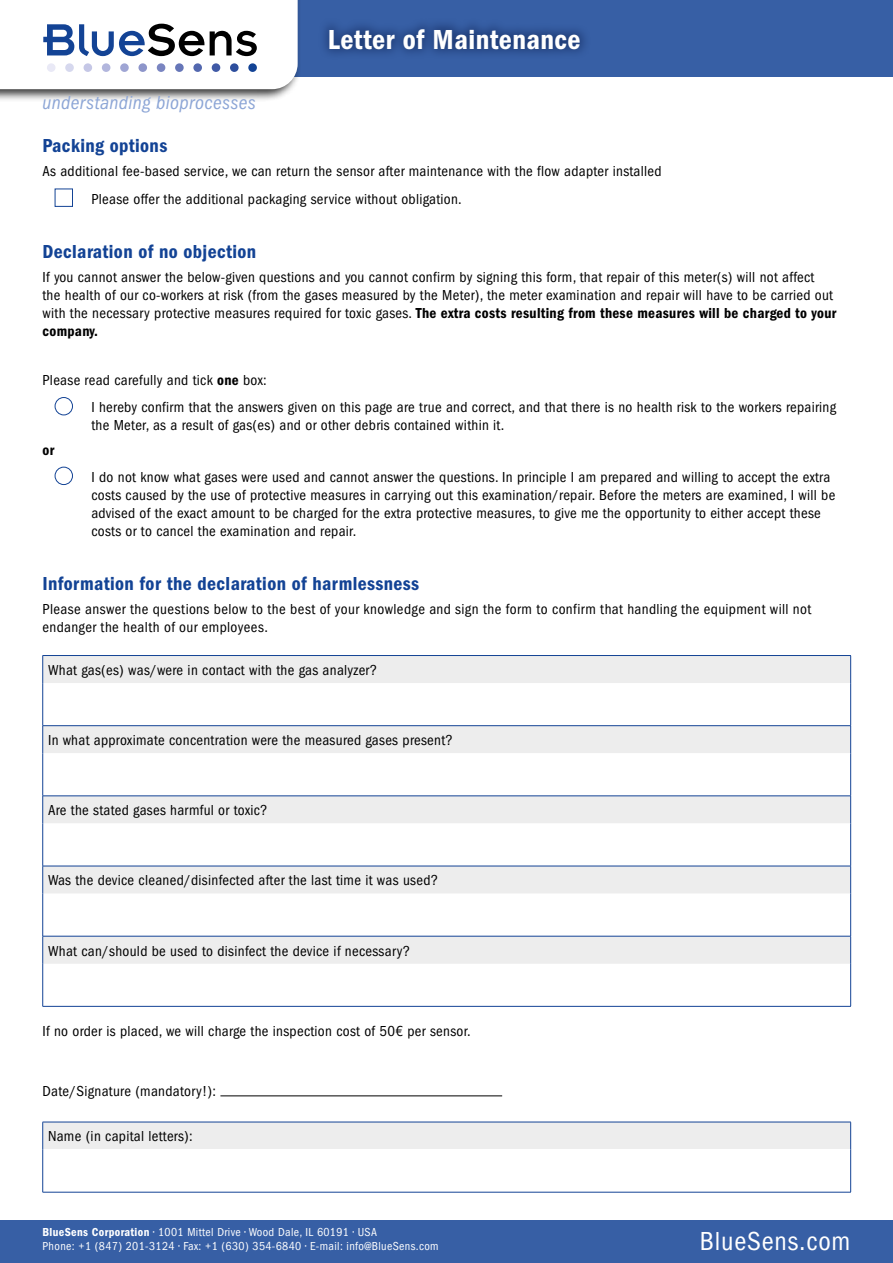
<style>
.page{position:relative;width:893px;height:1263px;background:#fff}
.page>*{position:absolute;margin:0;border:0;box-sizing:border-box;transform-origin:0 0}
.t1{font:600 condensed 28.5px "Franklin Gothic";letter-spacing:.015em;color:#fff}
.t2{font:condensed 27px "Franklin Gothic";letter-spacing:.03em;color:#fff}
.t3{font:600 condensed 19.5px "Franklin Gothic";letter-spacing:.02em;color:#134395}
.t4{font:italic condensed 19.5px "Franklin Gothic";letter-spacing:.02em;color:#8da6d6}
.t5{font:condensed 15px/18px "Franklin Gothic";letter-spacing:.02em;color:#000}
.t6{font:600 condensed 15px "Franklin Gothic";color:#000}
.t7{font:condensed 12px/14.4px "Franklin Gothic";letter-spacing:.03em;color:#fff}
.s1{font-weight:600}
</style>
<div class="page">
<div style="left:0;top:0;width:893px;height:77px;background:#375fa5"></div>
<div style="left:0;top:0;width:302px;height:102px;background:#000;opacity:.8"></div>
<svg style="left:0;top:0;width:298px;height:89px;background:#e4e6eb"></svg>
<div style="left:47px;top:63px;width:9px;height:9px;background:#e9e9f6;border-radius:50%"></div>
<div style="left:65px;top:63px;width:9px;height:9px;background:#d6d8ee;border-radius:50%"></div>
<div style="left:84px;top:63px;width:8px;height:9px;background:#c5c7e6;border-radius:50%"></div>
<div style="left:102px;top:63px;width:8px;height:9px;background:#b2b6dd;border-radius:50%"></div>
<div style="left:120px;top:63px;width:9px;height:9px;background:#9fa5d4;border-radius:50%"></div>
<div style="left:138px;top:63px;width:9px;height:9px;background:#8d95ca;border-radius:50%"></div>
<div style="left:157px;top:63px;width:8px;height:9px;background:#7a85c1;border-radius:50%"></div>
<div style="left:175px;top:63px;width:9px;height:9px;background:#6676b8;border-radius:50%"></div>
<div style="left:193px;top:63px;width:9px;height:9px;background:#5368af;border-radius:50%"></div>
<div style="left:212px;top:63px;width:8px;height:9px;background:#405aa6;border-radius:50%"></div>
<div style="left:230px;top:63px;width:9px;height:9px;background:#2d4e9d;border-radius:50%"></div>
<div style="left:248px;top:63px;width:9px;height:9px;background:#134395;border-radius:50%"></div>
<div style="left:318px;top:17px;width:273px;height:44px;background:#0c2050;opacity:.5"></div>
<div style="left:0;top:1220px;width:893px;height:43px;background:#375fa5"></div>
<div style="left:55px;top:189px;width:18px;height:18px;border:1px solid #134395"></div>
<div style="left:55px;top:397px;width:18px;height:18px;border:1px solid #134395;border-radius:50%"></div>
<div style="left:55px;top:467px;width:18px;height:18px;border:1px solid #134395;border-radius:50%"></div>
<div style="left:43px;top:656px;width:807px;height:27px;background:#ededed"></div>
<svg style="left:43px;top:683px;width:807px;height:323px"></svg>
<svg style="left:42px;top:656px;width:1px;height:27px"></svg>
<hr style="left:42px;top:683px;width:1px;height:42px;background:#134395">
<svg style="left:42px;top:726px;width:1px;height:27px"></svg>
<hr style="left:42px;top:753px;width:1px;height:43px;background:#134395">
<svg style="left:42px;top:796px;width:1px;height:27px"></svg>
<hr style="left:42px;top:823px;width:1px;height:43px;background:#134395">
<svg style="left:42px;top:866px;width:1px;height:28px"></svg>
<hr style="left:42px;top:894px;width:1px;height:42px;background:#134395">
<svg style="left:42px;top:936px;width:1px;height:28px"></svg>
<hr style="left:42px;top:964px;width:1px;height:42px;background:#134395">
<hr style="left:43px;top:1006px;width:808px;height:1px;background:#134395">
<hr style="left:43px;top:655px;width:808px;height:1px;background:#134395">
<svg style="left:850px;top:656px;width:1px;height:27px"></svg>
<hr style="left:850px;top:683px;width:1px;height:42px;background:#134395">
<hr style="left:43px;top:725px;width:808px;height:1px;background:#134395">
<svg style="left:850px;top:726px;width:1px;height:27px"></svg>
<hr style="left:850px;top:753px;width:1px;height:43px;background:#134395">
<hr style="left:43px;top:796px;width:808px;height:1px;background:#134395">
<svg style="left:850px;top:796px;width:1px;height:27px"></svg>
<hr style="left:850px;top:823px;width:1px;height:43px;background:#134395">
<hr style="left:43px;top:866px;width:808px;height:1px;background:#134395">
<svg style="left:850px;top:866px;width:1px;height:28px"></svg>
<hr style="left:850px;top:894px;width:1px;height:42px;background:#134395">
<hr style="left:43px;top:936px;width:808px;height:1px;background:#134395">
<svg style="left:850px;top:936px;width:1px;height:28px"></svg>
<hr style="left:850px;top:964px;width:1px;height:42px;background:#134395">
<div style="left:43px;top:1122px;width:808px;height:28px;background:#ededed"></div>
<svg style="left:42px;top:1122px;width:1px;height:28px"></svg>
<hr style="left:42px;top:1150px;width:1px;height:42px;background:#134395">
<hr style="left:43px;top:1122px;width:808px;height:1px;background:#134395">
<svg style="left:850px;top:1122px;width:1px;height:28px"></svg>
<hr style="left:850px;top:1150px;width:1px;height:42px;background:#134395">
<hr style="left:43px;top:1192px;width:808px;height:1px;background:#134395">
<hr style="left:220px;top:1095px;width:282px;height:1px;background:#000">
<h3 class="t4" style="left:43px;top:92px;width:215px">understanding bioprocesses</h3>
<h1 class="t1" style="left:328px;top:23px;width:254px">Letter of Maintenance</h1>
<h3 class="t3" style="left:43px;top:134px;width:126px">Packing options</h3>
<p class="t5" style="left:91px;top:158px;width:572px;line-height:27.3px;text-indent:-49px">As additional fee-based service, we can return the sensor after maintenance with the flow adapter installed<br>Please offer the additional packaging service without obligation.</p>
<h3 class="t3" style="left:43px;top:240px;width:215px">Declaration of no objection</h3>
<p class="t5" style="left:43px;top:268px;width:795px">If you cannot answer the below-given questions and you cannot confirm by signing this form, that repair of this meter(s) will not affect<br>the health of our co-workers at risk (from the gases measured by the Meter), the meter examination and repair will have to be carried out with the necessary protective measures required for toxic gases. <span class="s1">The extra costs resulting from these measures will be charged to your company.</span></p>
<p class="t5" style="left:91px;top:366px;width:746px;line-height:27.3px;text-indent:-49px">Please read carefully and tick <span class="s1">one</span> box:<br>I hereby confirm that the answers given on this page are true and correct, and that there is no health risk to the workers repairing</p>
<p class="t5" style="left:91px;top:416px;width:414px">the Meter, as a result of gas(es) and or other debris contained within it.</p>
<p class="t6" style="left:43px;top:441px;width:13px">or</p>
<p class="t5" style="left:91px;top:468px;width:745px">I do not know what gases were used and cannot answer the questions. In principle I am prepared and willing to accept the extra costs caused by the use of protective measures in carrying out this examination/repair. Before the meters are examined, I will be advised of the exact amount to be charged for the extra protective measures, to give me the opportunity to either accept these costs or to cancel the examination and repair.</p>
<h3 class="t3" style="left:43px;top:572px;width:378px">Information for the declaration of harmlessness</h3>
<p class="t5" style="left:43px;top:600px;width:770px">Please answer the questions below to the best of your knowledge and sign the form to confirm that handling the equipment will not endanger the health of our employees.</p>
<p class="t5" style="left:48px;top:661px;width:331px">What gas(es) was/were in contact with the gas analyzer?</p>
<p class="t5" style="left:48px;top:731px;width:406px">In what approximate concentration were the measured gases present?</p>
<p class="t5" style="left:48px;top:801px;width:221px">Are the stated gases harmful or toxic?</p>
<p class="t5" style="left:48px;top:872px;width:392px">Was the device cleaned/disinfected after the last time it was used?</p>
<p class="t5" style="left:48px;top:942px;width:364px">What can/should be used to disinfect the device if necessary?</p>
<p class="t5" style="left:43px;top:1022px;width:430px">If no order is placed, we will charge the inspection cost of 50€ per sensor.</p>
<p class="t5" style="left:43px;top:1082px;width:175px">Date/Signature (mandatory!):</p>
<p class="t5" style="left:48px;top:1128px;width:146px">Name (in capital letters):</p>
<p class="t7" style="left:43px;top:1225px;width:398px"><span class="s1">BlueSens Corporation</span> • 1001 Mittel Drive • Wood Dale, IL 60191 • USA<br>Phone: +1 (847) 201-3124 • Fax: +1 (630) 354-6840 • E-mail: info@BlueSens.com</p>
<h2 class="t2" style="left:700px;top:1226px;width:152px">BlueSens.com</h2>
</div>
